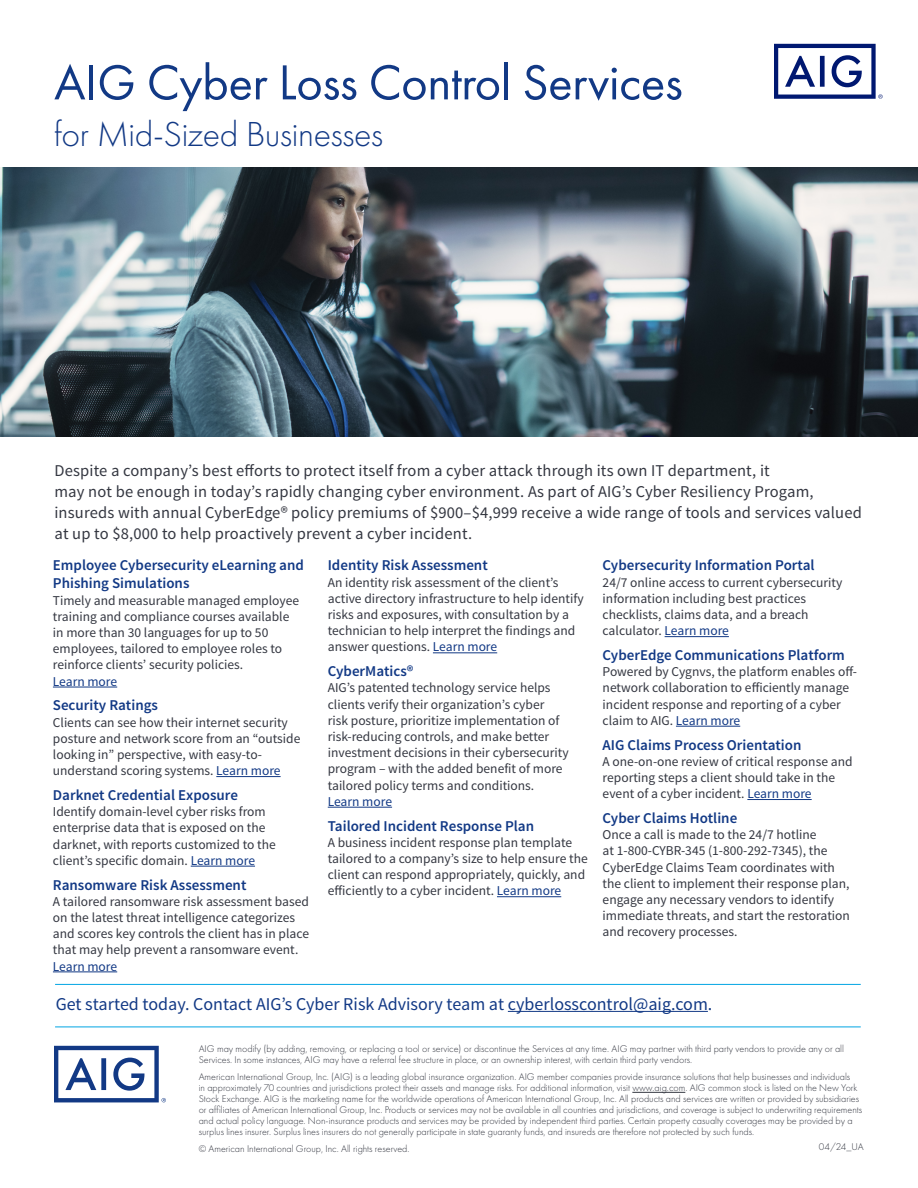
<style>
.page{position:relative;width:918px;height:1188px;background:#fff}
.page>*{position:absolute;margin:0;border:0;box-sizing:border-box;transform-origin:0 0}
.t1{font:51px "Futura PT";letter-spacing:-.01em;color:#123985}
.t2{font:300 36px "Futura PT";letter-spacing:-.01em;color:#123985}
.t3{font:18px "Source Sans Pro";color:#123985}
.t4{font:16.5px/21px "Source Sans Pro";letter-spacing:.01em;color:#343741}
.t5{font:600 15px/18px "Source Sans Pro";color:#123985}
.t6{font:13.5px/16.2px "Source Sans Pro";color:#343741}
.t7{font:13.5px "Source Sans Pro";color:#123985}
.t8{font:300 10.2px/10.8px "Futura PT";color:#343741}
.s1{color:#123985}
</style>
<div class="page">
<svg style="left:774px;top:44px;width:109px;height:55px"></svg>
<img style="left:0;top:168px;width:918px;height:268px">
<hr style="left:53px;top:687px;width:64px;height:1px;background:#123985">
<hr style="left:216px;top:776px;width:65px;height:1px;background:#123985">
<hr style="left:191px;top:866px;width:64px;height:1px;background:#123985">
<hr style="left:53px;top:972px;width:64px;height:1px;background:#123985">
<hr style="left:433px;top:652px;width:64px;height:1px;background:#123985">
<hr style="left:328px;top:807px;width:64px;height:1px;background:#123985">
<hr style="left:497px;top:896px;width:64px;height:1px;background:#123985">
<hr style="left:665px;top:636px;width:64px;height:1px;background:#123985">
<hr style="left:676px;top:726px;width:64px;height:1px;background:#123985">
<hr style="left:747px;top:799px;width:65px;height:1px;background:#123985">
<hr style="left:55px;top:984px;width:806px;height:1px;background:#00a4e3">
<hr style="left:508px;top:1011px;width:200px;height:1px;background:#123985">
<hr style="left:55px;top:1027px;width:806px;height:1px;background:#00a4e3">
<svg style="left:54px;top:1046px;width:112px;height:56px"></svg>
<hr style="left:632px;top:1092px;width:53px;height:1px;background:#343741">
<h1 class="t1" style="left:54px;top:52px;width:630px">AIG Cyber Loss Control Services</h1>
<h2 class="t2" style="left:54px;top:113px;width:331px">for Mid-Sized Businesses</h2>
<p class="t4" style="left:54px;top:460px;width:809px">Despite a company’s best efforts to protect itself from a cyber attack through its own IT department, it<br>may not be enough in today’s rapidly changing cyber environment. As part of AIG’s Cyber Resiliency Progam, insureds with annual CyberEdge® policy premiums of $900–$4,999 receive a wide range of tools and services valued at up to $8,000 to help proactively prevent a cyber incident.</p>
<p class="t5" style="left:53px;top:557px;width:253px">Employee Cybersecurity eLearning and<br>Phishing Simulations</p>
<p class="t6" style="left:53px;top:592px;width:248px">Timely and measurable managed employee training and compliance courses available in more than 30 languages for up to 50 employees, tailored to employee roles to reinforce clients’ security policies.</p>
<p class="t7" style="left:53px;top:673px;width:66px">Learn more</p>
<p class="t5" style="left:53px;top:697px;width:107px">Security Ratings</p>
<p class="t6" style="left:53px;top:714px;width:249px">Clients can see how their internet security posture and network score from an “outside looking in” perspective, with easy-to&shy;understand scoring systems. <span class="s1">Learn more</span></p>
<p class="t5" style="left:53px;top:786px;width:187px">Darknet Credential Exposure</p>
<p class="t6" style="left:53px;top:804px;width:224px">Identify domain-level cyber risks from enterprise data that is exposed on the darknet, with reports customized to the client’s specific domain. <span class="s1">Learn more</span></p>
<p class="t5" style="left:53px;top:876px;width:195px">Ransomware Risk Assessment</p>
<p class="t6" style="left:53px;top:893px;width:258px">A tailored ransomware risk assessment based on the latest threat intelligence categorizes and scores key controls the client has in place that may help prevent a ransomware event.</p>
<p class="t7" style="left:53px;top:958px;width:66px">Learn more</p>
<p class="t5" style="left:603px;top:557px;width:214px">Cybersecurity Information Portal</p>
<p class="t6" style="left:603px;top:574px;width:241px">24/7 online access to current cybersecurity information including best practices checklists, claims data, and a breach calculator. <span class="s1">Learn more</span></p>
<p class="t5" style="left:603px;top:646px;width:244px">CyberEdge Communications Platform</p>
<p class="t6" style="left:603px;top:664px;width:256px">Powered by Cygnvs, the platform enables off&shy;network collaboration to efficiently manage incident response and reporting of a cyber claim to AIG. <span class="s1">Learn more</span></p>
<p class="t5" style="left:603px;top:736px;width:200px">AIG Claims Process Orientation</p>
<p class="t6" style="left:603px;top:753px;width:251px">A one-on-one review of critical response and reporting steps a client should take in the event of a cyber incident. <span class="s1">Learn more</span></p>
<p class="t5" style="left:603px;top:809px;width:136px">Cyber Claims Hotline</p>
<p class="t6" style="left:603px;top:827px;width:249px">Once a call is made to the 24/7 hotline<br>at 1-800-CYBR-345 (1-800-292-7345), the CyberEdge Claims Team coordinates with the client to implement their response plan, engage any necessary vendors to identify immediate threats, and start the restoration and recovery processes.</p>
<p class="t5" style="left:328px;top:557px;width:162px">Identity Risk Assessment</p>
<p class="t6" style="left:328px;top:574px;width:257px">An identity risk assessment of the client’s active directory infrastructure to help identify risks and exposures, with consultation by a technician to help interpret the findings and answer questions. <span class="s1">Learn more</span></p>
<p class="t5" style="left:328px;top:663px;width:87px">CyberMatics®</p>
<p class="t6" style="left:328px;top:680px;width:242px">AIG’s patented technology service helps clients verify their organization’s cyber<br>risk posture, prioritize implementation of risk-reducing controls, and make better investment decisions in their cybersecurity program – with the added benefit of more tailored policy terms and conditions.</p>
<p class="t7" style="left:328px;top:793px;width:66px">Learn more</p>
<p class="t5" style="left:328px;top:817px;width:208px">Tailored Incident Response Plan</p>
<p class="t6" style="left:328px;top:834px;width:262px">A business incident response plan template tailored to a company’s size to help ensure the client can respond appropriately, quickly, and efficiently to a cyber incident. <span class="s1">Learn more</span></p>
<h3 class="t3" style="left:56px;top:992px;width:658px">Get started today. Contact AIG’s Cyber Risk Advisory team at cyberlosscontrol@aig.com.</h3>
<p class="t8" style="left:199px;top:1044px;width:647px">AIG may modify (by adding, removing, or replacing a tool or service) or discontinue the Services at any time. AIG may partner with third party vendors to provide any or all<br>Services. In some instances, AIG may have a referral fee structure in place, or an ownership interest, with certain third party vendors.</p>
<p class="t8" style="left:199px;top:1072px;width:665px">American International Group, Inc. (AIG) is a leading global insurance organization. AIG member companies provide insurance solutions that help businesses and individuals<br>in approximately 70 countries and jurisdictions protect their assets and manage risks. For additional information, visit www.aig.com. AIG common stock is listed on the New York Stock Exchange. AIG is the marketing name for the worldwide operations of American International Group, Inc. All products and services are written or provided by subsidiaries or affiliates of American International Group, Inc. Products or services may not be available in all countries and jurisdictions, and coverage is subject to underwriting requirements and actual policy language. Non-insurance products and services may be provided by independent third parties. Certain property casualty coverages may be provided by a surplus lines insurer. Surplus lines insurers do not generally participate in state guaranty funds, and insureds are therefore not protected by such funds.</p>
<p class="t8" style="left:199px;top:1143px;width:212px">© American International Group, Inc. All rights reserved.</p>
<p class="t8" style="left:819px;top:1142px;width:46px">04/24_UA</p>
</div>
